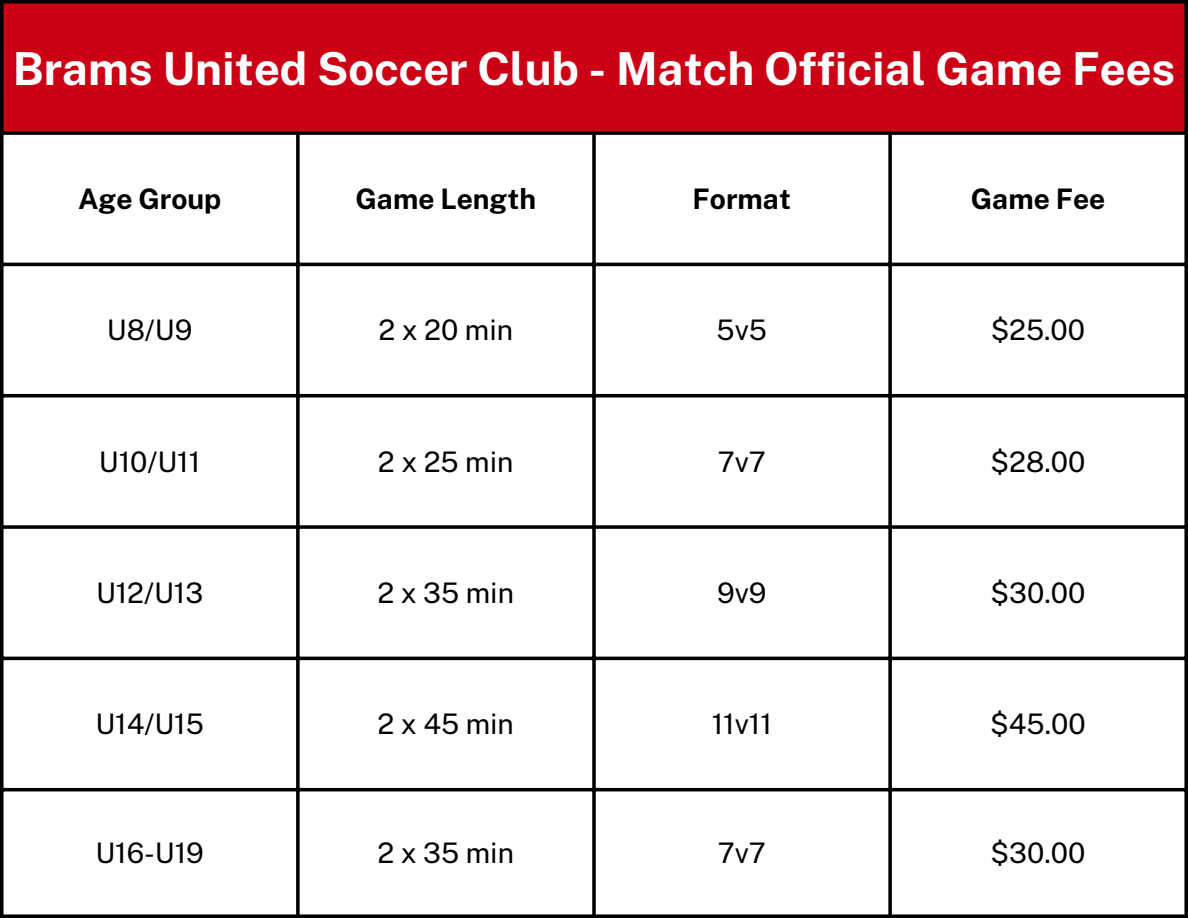
<style>
.page{position:relative;width:1188px;height:918px;background:#fff}
.page>*{position:absolute;margin:0;border:0;box-sizing:border-box;transform-origin:0 0}
.t1{font:700 45.45px "Public Sans";color:#fff}
.t2{font:28.35px "Public Sans";color:#000}
.t3{font:700 28.35px "Public Sans";color:#000}
</style>
<div class="page">
<div style="left:4px;top:4px;width:1180px;height:127px;background:#cc0015"></div>
<svg style="left:0;top:4px;width:4px;height:910px;background:#1c1919"></svg>
<svg style="left:296px;top:135px;width:4px;height:779px;background:#1d1d1d"></svg>
<svg style="left:592px;top:135px;width:4px;height:779px;background:#1d1d1d"></svg>
<svg style="left:888px;top:135px;width:4px;height:779px;background:#1d1d1d"></svg>
<svg style="left:1184px;top:4px;width:4px;height:910px;background:#1c1819"></svg>
<svg style="left:0;top:0;width:1188px;height:4px;background:#170002"></svg>
<svg style="left:0;top:131px;width:1188px;height:4px;background:#18080a"></svg>
<hr style="left:0;top:263px;width:1188px;height:3px;background:#000">
<svg style="left:0;top:394px;width:1188px;height:4px;background:#1f1f1f"></svg>
<svg style="left:0;top:525px;width:1188px;height:4px;background:#1c1c1c"></svg>
<hr style="left:0;top:657px;width:1188px;height:3px;background:#000">
<hr style="left:0;top:788px;width:1188px;height:3px;background:#000">
<svg style="left:0;top:914px;width:1188px;height:4px;background:#1c1c1c"></svg>
<h1 class="t1" style="left:13px;top:36px;width:1164px">Brams United Soccer Club - Match Official Game Fees</h1>
<p class="t3" style="left:78px;top:178px;width:145px">Age Group</p>
<p class="t3" style="left:355px;top:178px;width:182px">Game Length</p>
<p class="t3" style="left:693px;top:178px;width:100px">Format</p>
<p class="t3" style="left:971px;top:178px;width:136px">Game Fee</p>
<p class="t2" style="left:107px;top:309px;width:87px">U8/U9</p>
<p class="t2" style="left:378px;top:309px;width:136px">2 x 20 min</p>
<p class="t2" style="left:717px;top:309px;width:52px">5v5</p>
<p class="t2" style="left:991px;top:309px;width:96px">$25.00</p>
<p class="t2" style="left:99px;top:441px;width:103px">U10/U11</p>
<p class="t2" style="left:378px;top:441px;width:137px">2 x 25 min</p>
<p class="t2" style="left:718px;top:441px;width:50px">7v7</p>
<p class="t2" style="left:991px;top:441px;width:96px">$28.00</p>
<p class="t2" style="left:96px;top:572px;width:109px">U12/U13</p>
<p class="t2" style="left:377px;top:572px;width:138px">2 x 35 min</p>
<p class="t2" style="left:717px;top:572px;width:51px">9v9</p>
<p class="t2" style="left:991px;top:572px;width:96px">$30.00</p>
<p class="t2" style="left:95px;top:703px;width:110px">U14/U15</p>
<p class="t2" style="left:378px;top:703px;width:138px">2 x 45 min</p>
<p class="t2" style="left:712px;top:703px;width:62px">11v11</p>
<p class="t2" style="left:990px;top:703px;width:97px">$45.00</p>
<p class="t2" style="left:95px;top:832px;width:110px">U16-U19</p>
<p class="t2" style="left:377px;top:832px;width:138px">2 x 35 min</p>
<p class="t2" style="left:718px;top:832px;width:50px">7v7</p>
<p class="t2" style="left:991px;top:832px;width:96px">$30.00</p>
</div>
